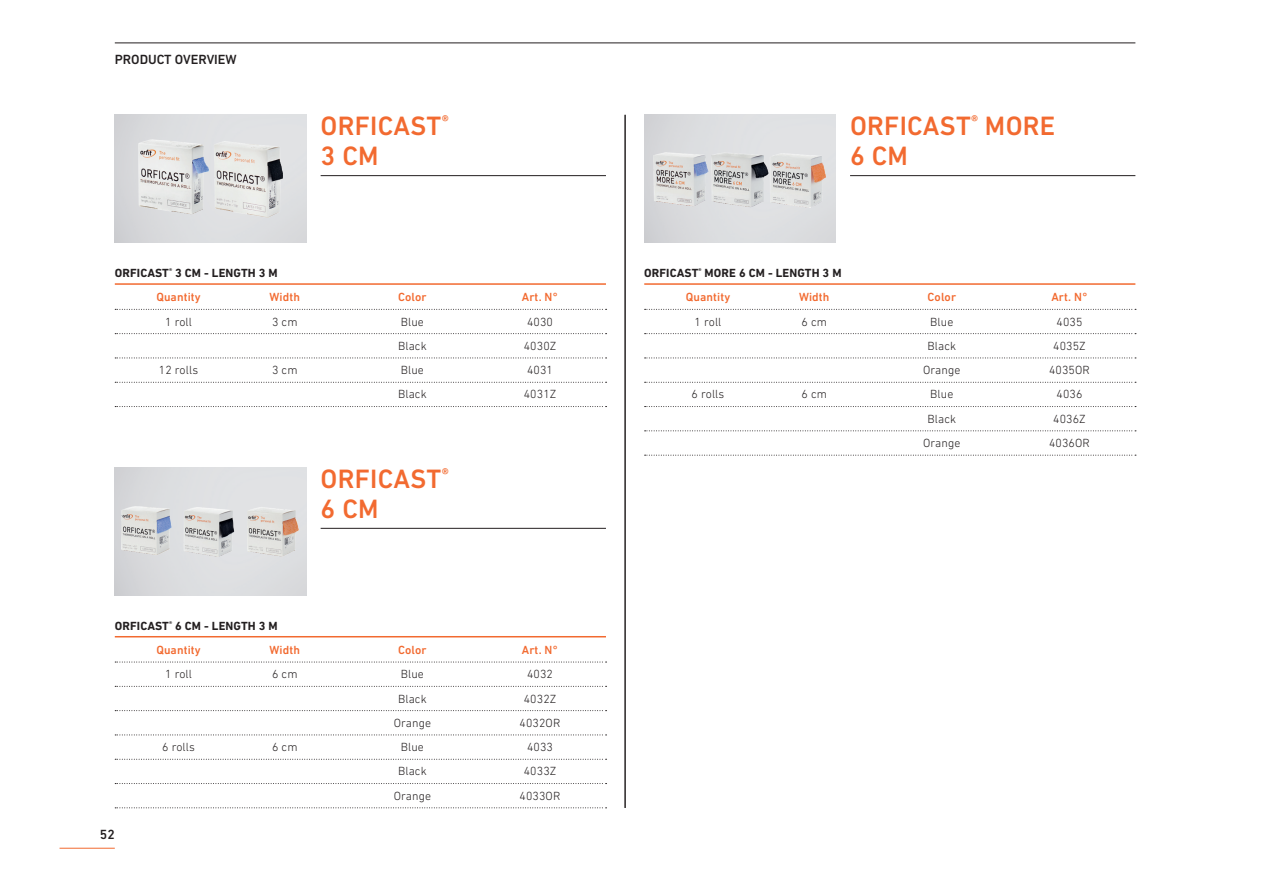
<style>
.page{position:relative;width:1263px;height:893px;background:#fff}
.page>*{position:absolute;margin:0;border:0;box-sizing:border-box;transform-origin:0 0}
.t1{font:500 27px/30px "DIN Next LT Pro";letter-spacing:.01em;color:#f26a30}
.t2{font:500 13.5px "DIN Next LT Pro";color:#231f20}
.t3{font:300 12px "DIN Next LT Pro";letter-spacing:.01em;color:#231f20}
.t4{font:700 12px/24.3px "DIN Next LT Pro";letter-spacing:.01em;color:#231f20}
.t5{font:500 12px "DIN Next LT Pro";letter-spacing:.01em;color:#f26a30}
.s1{font-weight:500;color:#f26a30}
</style>
<div class="page">
<hr style="left:60px;top:848px;width:55px;height:1px;background:#f26a30">
<hr style="left:115px;top:43px;width:1020px;height:1px;background:#231f20">
<hr style="left:115px;top:283px;width:491px;height:2px;background:#f26a30">
<svg style="left:115px;top:309px;width:492px;height:1px"></svg>
<svg style="left:115px;top:333px;width:492px;height:1px"></svg>
<svg style="left:115px;top:358px;width:492px;height:1px"></svg>
<svg style="left:115px;top:382px;width:492px;height:1px"></svg>
<svg style="left:115px;top:406px;width:492px;height:1px"></svg>
<hr style="left:115px;top:636px;width:491px;height:1px;background:#f26a30">
<svg style="left:115px;top:662px;width:492px;height:1px"></svg>
<svg style="left:115px;top:686px;width:492px;height:1px"></svg>
<svg style="left:115px;top:710px;width:492px;height:1px"></svg>
<svg style="left:115px;top:735px;width:492px;height:1px"></svg>
<svg style="left:115px;top:759px;width:492px;height:1px"></svg>
<svg style="left:115px;top:783px;width:492px;height:1px"></svg>
<svg style="left:115px;top:807px;width:492px;height:1px"></svg>
<hr style="left:644px;top:283px;width:491px;height:2px;background:#f26a30">
<svg style="left:645px;top:309px;width:491px;height:1px"></svg>
<svg style="left:645px;top:333px;width:491px;height:1px"></svg>
<svg style="left:645px;top:358px;width:491px;height:1px"></svg>
<svg style="left:645px;top:382px;width:491px;height:1px"></svg>
<svg style="left:645px;top:406px;width:491px;height:1px"></svg>
<svg style="left:645px;top:430px;width:491px;height:1px"></svg>
<svg style="left:645px;top:455px;width:491px;height:1px"></svg>
<hr style="left:625px;top:115px;width:1px;height:693px;background:#231f20">
<hr style="left:321px;top:175px;width:285px;height:1px;background:#231f20">
<hr style="left:321px;top:528px;width:285px;height:1px;background:#231f20">
<hr style="left:850px;top:175px;width:285px;height:1px;background:#231f20">
<img style="left:138px;top:139px;width:145px;height:79px">
<img style="left:122px;top:506px;width:177px;height:50px">
<img style="left:653px;top:152px;width:173px;height:56px">
<p class="t2" style="left:115px;top:52px;width:123px">PRODUCT OVERVIEW</p>
<h1 class="t1" style="left:321px;top:111px;width:130px">ORFICAST<sup>®<br></sup>3 CM</h1>
<p class="t4" style="left:156px;top:261px;width:123px;text-indent:-42px">ORFICAST<sup>®</sup> 3 CM - LENGTH 3 M<br><span class="s1">Quantity</span></p>
<p class="t5" style="left:270px;top:290px;width:32px">Width</p>
<p class="t5" style="left:398px;top:290px;width:30px">Color</p>
<p class="t5" style="left:522px;top:290px;width:38px">Art. N°</p>
<p class="t3" style="left:165px;top:315px;width:28px">1 roll</p>
<p class="t3" style="left:272px;top:315px;width:27px">3 cm</p>
<p class="t3" style="left:401px;top:315px;width:25px">Blue</p>
<p class="t3" style="left:527px;top:315px;width:27px">4030</p>
<p class="t3" style="left:398px;top:339px;width:30px">Black</p>
<p class="t3" style="left:524px;top:339px;width:34px">4030Z</p>
<p class="t3" style="left:159px;top:363px;width:41px">12 rolls</p>
<p class="t3" style="left:272px;top:363px;width:27px">3 cm</p>
<p class="t3" style="left:401px;top:363px;width:25px">Blue</p>
<p class="t3" style="left:527px;top:363px;width:27px">4031</p>
<p class="t3" style="left:398px;top:387px;width:30px">Black</p>
<p class="t3" style="left:524px;top:387px;width:34px">4031Z</p>
<h1 class="t1" style="left:321px;top:463px;width:130px">ORFICAST<sup>®<br></sup>6 CM</h1>
<p class="t4" style="left:156px;top:613px;width:123px;text-indent:-42px">ORFICAST<sup>®</sup> 6 CM - LENGTH 3 M<br><span class="s1">Quantity</span></p>
<p class="t5" style="left:270px;top:643px;width:32px">Width</p>
<p class="t5" style="left:398px;top:643px;width:30px">Color</p>
<p class="t5" style="left:522px;top:643px;width:38px">Art. N°</p>
<p class="t2" style="left:100px;top:827px;width:16px">52</p>
<p class="t3" style="left:165px;top:667px;width:28px">1 roll</p>
<p class="t3" style="left:272px;top:667px;width:27px">6 cm</p>
<p class="t3" style="left:401px;top:667px;width:25px">Blue</p>
<p class="t3" style="left:527px;top:667px;width:27px">4032</p>
<p class="t3" style="left:398px;top:691px;width:30px">Black</p>
<p class="t3" style="left:524px;top:691px;width:34px">4032Z</p>
<p class="t3" style="left:394px;top:716px;width:39px">Orange</p>
<p class="t3" style="left:520px;top:716px;width:42px">4032OR</p>
<p class="t3" style="left:162px;top:740px;width:34px">6 rolls</p>
<p class="t3" style="left:272px;top:740px;width:27px">6 cm</p>
<p class="t3" style="left:401px;top:740px;width:25px">Blue</p>
<p class="t3" style="left:527px;top:740px;width:27px">4033</p>
<p class="t3" style="left:398px;top:764px;width:30px">Black</p>
<p class="t3" style="left:524px;top:764px;width:34px">4033Z</p>
<p class="t3" style="left:394px;top:789px;width:39px">Orange</p>
<p class="t3" style="left:520px;top:789px;width:42px">4033OR</p>
<h1 class="t1" style="left:850px;top:111px;width:207px">ORFICAST<sup>®</sup> MORE<br>6 CM</h1>
<p class="t4" style="left:686px;top:261px;width:157px;text-indent:-42px">ORFICAST<sup>®</sup> MORE 6 CM - LENGTH 3 M<br><span class="s1">Quantity</span></p>
<p class="t5" style="left:799px;top:290px;width:32px">Width</p>
<p class="t5" style="left:927px;top:290px;width:30px">Color</p>
<p class="t5" style="left:1051px;top:290px;width:38px">Art. N°</p>
<p class="t3" style="left:694px;top:315px;width:28px">1 roll</p>
<p class="t3" style="left:801px;top:315px;width:27px">6 cm</p>
<p class="t3" style="left:930px;top:315px;width:25px">Blue</p>
<p class="t3" style="left:1056px;top:315px;width:27px">4035</p>
<p class="t3" style="left:927px;top:339px;width:30px">Black</p>
<p class="t3" style="left:1053px;top:339px;width:34px">4035Z</p>
<p class="t3" style="left:923px;top:363px;width:39px">Orange</p>
<p class="t3" style="left:1049px;top:363px;width:42px">4035OR</p>
<p class="t3" style="left:692px;top:387px;width:34px">6 rolls</p>
<p class="t3" style="left:801px;top:387px;width:27px">6 cm</p>
<p class="t3" style="left:930px;top:387px;width:25px">Blue</p>
<p class="t3" style="left:1056px;top:387px;width:27px">4036</p>
<p class="t3" style="left:927px;top:412px;width:30px">Black</p>
<p class="t3" style="left:1053px;top:412px;width:34px">4036Z</p>
<p class="t3" style="left:923px;top:436px;width:39px">Orange</p>
<p class="t3" style="left:1049px;top:436px;width:42px">4036OR</p>
</div>
